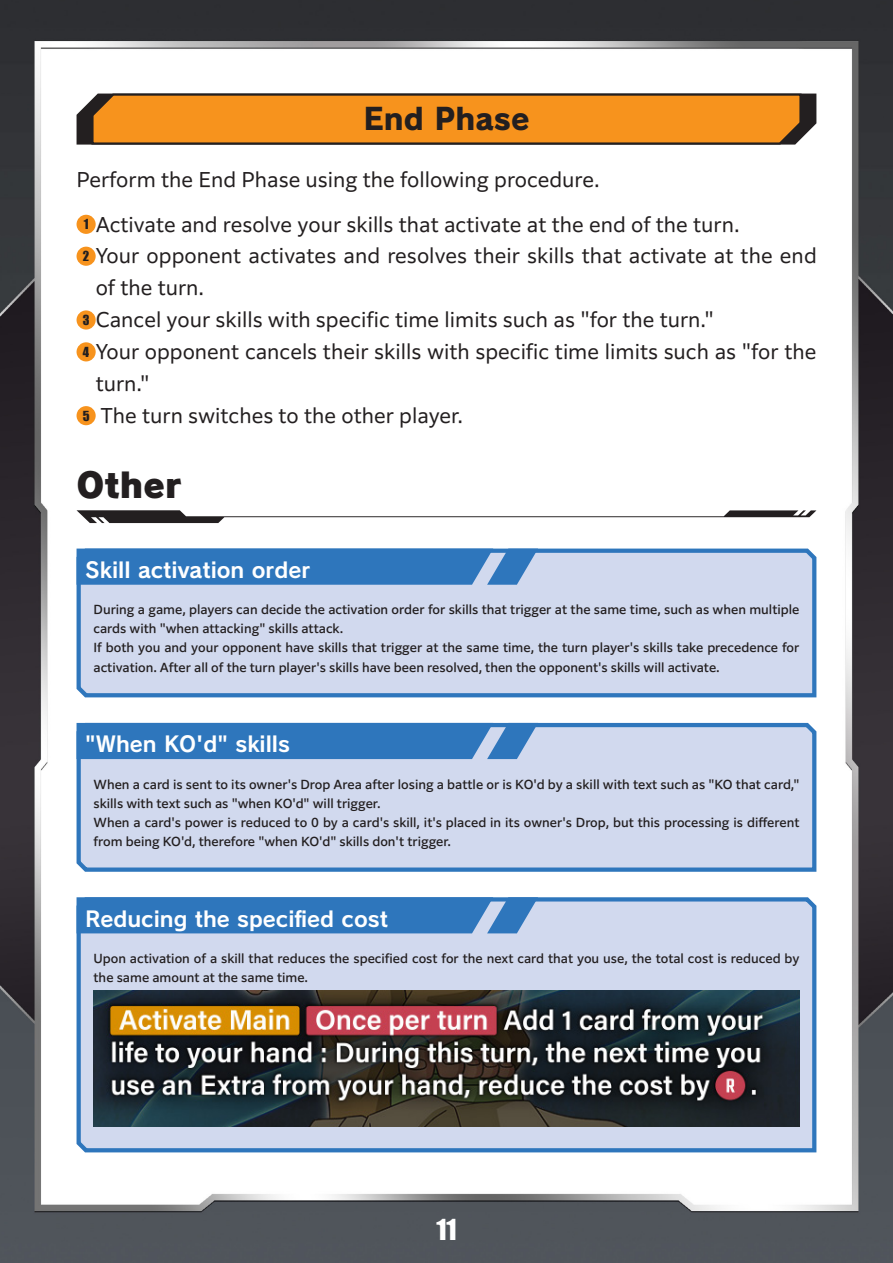
<style>
.page{position:relative;width:893px;height:1263px;background:#fff}
.page>*{position:absolute;margin:0;border:0;box-sizing:border-box;transform-origin:0 0}
.t1{font:34.05px "Rodin NTLG Pro UB";color:#231f20}
.t2{font:29.7px "Rodin NTLG Pro EB";color:#231f20}
.t3{font:26.55px "Impact";color:#fff}
.t4{font:21.3px "Rodin NTLG Pro B";color:#fff}
.t5{font:19.2px "PUD Shin Go Pr 6 N";color:#231f20}
.t6{font:500 11.7px/19.2px "PUD Shin Go Pr 6 N";color:#231f20}
.s1{font-family:"Impact";font-size:12.75px}
</style>
<div class="page">
<img style="left:0;top:0;width:893px;height:1263px">
<svg style="left:74px;top:893px;width:745px;height:261px;background:#c3d0e8"></svg>
<div style="left:77px;top:215px;width:19px;height:19px;background:#f7931d;border-radius:50%"></div>
<div style="left:77px;top:247px;width:19px;height:19px;background:#f7931d;border-radius:50%"></div>
<div style="left:77px;top:310px;width:19px;height:20px;background:#f7931d;border-radius:50%"></div>
<div style="left:77px;top:342px;width:19px;height:19px;background:#f7931d;border-radius:50%"></div>
<div style="left:77px;top:406px;width:19px;height:19px;background:#f7931d;border-radius:50%"></div>
<svg style="left:77px;top:92px;width:739px;height:54px;background:#dc8a2a"></svg>
<svg style="left:77px;top:510px;width:739px;height:13px"></svg>
<svg style="left:74px;top:545px;width:745px;height:154px;background:#c9d5eb"></svg>
<svg style="left:77px;top:549px;width:461px;height:36px;background:#377bbe"></svg>
<svg style="left:74px;top:719px;width:745px;height:155px;background:#cad5ec"></svg>
<div style="left:77px;top:723px;width:461px;height:36px;background:#2e76bc"></div>
<svg style="left:77px;top:897px;width:461px;height:36px;background:#367bbe"></svg>
<img style="left:94px;top:991px;width:705px;height:136px">
<h2 class="t2" style="left:363px;top:98px;width:168px">End Phase</h2>
<h3 class="t5" style="left:77px;top:169px;width:525px">Perform the End Phase using the following procedure.</h3>
<h3 class="t5" style="left:84px;top:214px;width:657px"><span class="s1">1</span> Activate and resolve your skills that activate at the end of the turn.</h3>
<h3 class="t5" style="left:83px;top:246px;width:735px"><span class="s1">2</span> Your opponent activates and resolves their skills that activate at the end</h3>
<h3 class="t5" style="left:96px;top:277px;width:110px">of the turn.</h3>
<h3 class="t5" style="left:83px;top:309px;width:632px"><span class="s1">3</span> Cancel your skills with specific time limits such as "for the turn."</h3>
<h3 class="t5" style="left:83px;top:341px;width:735px"><span class="s1">4</span> Your opponent cancels their skills with specific time limits such as "for the</h3>
<h3 class="t5" style="left:96px;top:373px;width:56px">turn."</h3>
<h3 class="t5" style="left:83px;top:405px;width:382px"><span class="s1">5</span> The turn switches to the other player.</h3>
<h1 class="t1" style="left:77px;top:460px;width:107px">Other</h1>
<h3 class="t4" style="left:85px;top:555px;width:227px">Skill activation order</h3>
<p class="t6" style="left:94px;top:600px;width:707px">During a game, players can decide the activation order for skills that trigger at the same time, such as when multiple cards with "when attacking" skills attack.<br>If both you and your opponent have skills that trigger at the same time, the turn player's skills take precedence for activation. After all of the turn player's skills have been resolved, then the opponent's skills will activate.</p>
<h3 class="t4" style="left:85px;top:730px;width:206px">"When KO'd" skills</h3>
<p class="t6" style="left:94px;top:775px;width:707px">When a card is sent to its owner's Drop Area after losing a battle or is KO'd by a skill with text such as "KO that card," skills with text such as "when KO'd" will trigger.<br>When a card's power is reduced to 0 by a card's skill, it's placed in its owner's Drop, but this processing is different from being KO'd, therefore "when KO'd" skills don't trigger.</p>
<h3 class="t4" style="left:85px;top:904px;width:304px">Reducing the specified cost</h3>
<p class="t6" style="left:94px;top:949px;width:707px">Upon activation of a skill that reduces the specified cost for the next card that you use, the total cost is reduced by the same amount at the same time.</p>
<h3 class="t3" style="left:436px;top:1209px;width:22px">11</h3>
</div>
